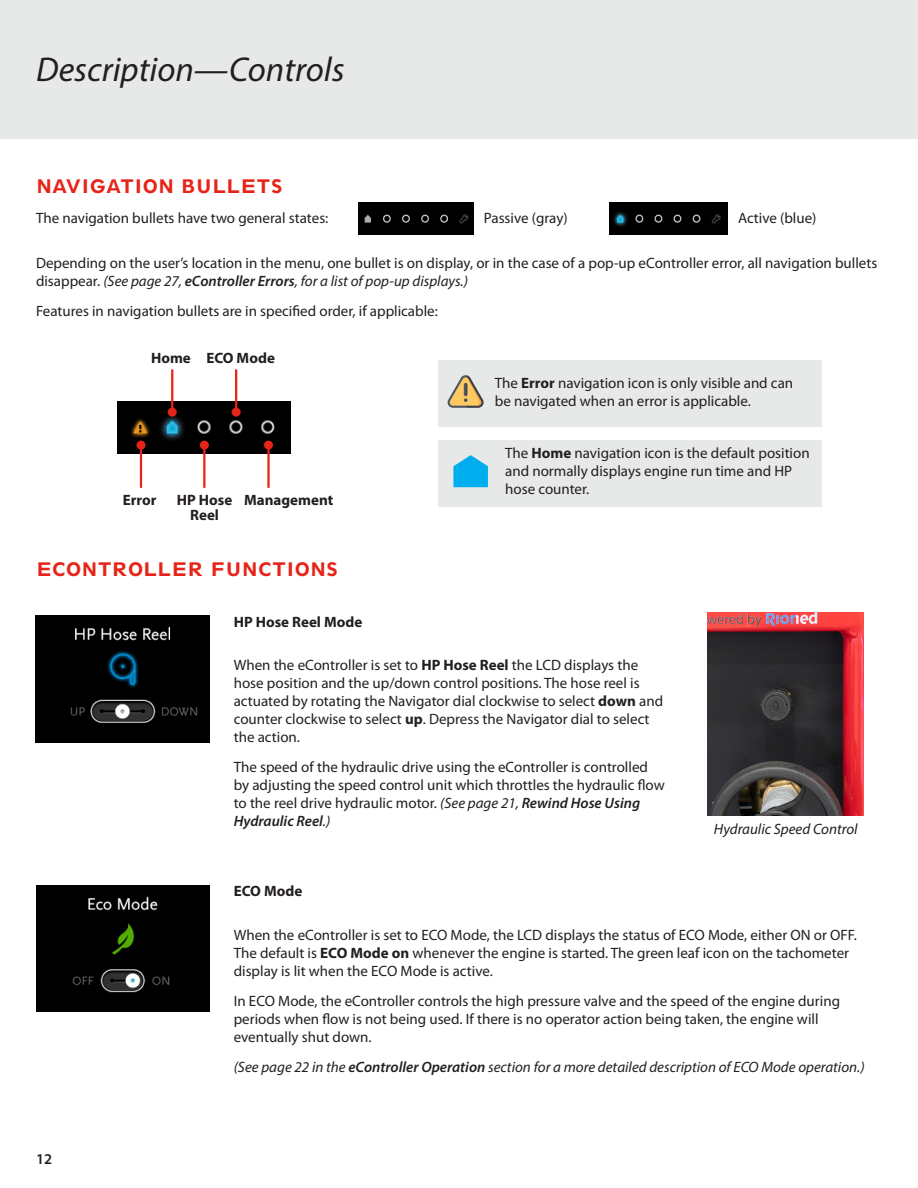
<style>
.page{position:relative;width:918px;height:1188px;background:#fff}
.page>*{position:absolute;margin:0;border:0;box-sizing:border-box;transform-origin:0 0}
.t1{font:italic 34.5px "Myriad Pro";color:#231f20}
.t2{font:19.5px "Spartan LT Std Heavy Class";color:#e72419}
.t3{font:15px/18px "Myriad Pro";color:#231f20}
.t4{font:italic 15px "Myriad Pro";color:#231f20}
.t5{font:700 15px/15px "Myriad Pro";color:#231f20;text-align:center}
.t6{font:600 15px "Myriad Pro";color:#231f20}
.s1{font-style:italic}
.s2{font-weight:600;font-style:italic}
.s3{font-weight:700}
.s4{font-weight:600}
</style>
<div class="page">
<div style="left:0;top:0;width:918px;height:139px;background:#e7e8e8"></div>
<div style="left:439px;top:361px;width:383px;height:66px;background:#e7e8e8"></div>
<svg style="left:448px;top:375px;width:36px;height:33px"></svg>
<div style="left:439px;top:440px;width:383px;height:67px;background:#e7e8e8"></div>
<svg style="left:453px;top:455px;width:35px;height:32px"></svg>
<img style="left:708px;top:612px;width:156px;height:204px">
<img style="left:36px;top:616px;width:173px;height:126px">
<img style="left:36px;top:885px;width:173px;height:127px">
<img style="left:610px;top:203px;width:117px;height:31px">
<img style="left:359px;top:203px;width:115px;height:31px">
<img style="left:117px;top:401px;width:173px;height:52px">
<img style="left:154px;top:401px;width:132px;height:52px">
<hr style="left:140px;top:445px;width:2px;height:43px;background:#e72419">
<div style="left:136px;top:441px;width:10px;height:9px;background:#e72419;border-radius:50%"></div>
<hr style="left:171px;top:369px;width:2px;height:43px;background:#e72419">
<div style="left:168px;top:408px;width:9px;height:9px;background:#e72419;border-radius:50%"></div>
<hr style="left:203px;top:445px;width:2px;height:43px;background:#e72419">
<div style="left:200px;top:441px;width:9px;height:9px;background:#e72419;border-radius:50%"></div>
<hr style="left:235px;top:369px;width:2px;height:43px;background:#e72419">
<div style="left:232px;top:408px;width:9px;height:9px;background:#e72419;border-radius:50%"></div>
<hr style="left:267px;top:445px;width:3px;height:43px;background:#e72419">
<div style="left:264px;top:441px;width:9px;height:9px;background:#e72419;border-radius:50%"></div>
<h1 class="t1" style="left:36px;top:48px;width:310px">Description—Controls</h1>
<h2 class="t2" style="left:36px;top:174px;width:248px">NAVIGATION BULLETS</h2>
<p class="t3" style="left:36px;top:210px;width:294px">The navigation bullets have two general states:</p>
<p class="t3" style="left:484px;top:210px;width:85px">Passive (gray)</p>
<p class="t3" style="left:738px;top:210px;width:80px">Active (blue)</p>
<p class="t3" style="left:36px;top:255px;width:843px">Depending on the user’s location in the menu, one bullet is on display, or in the case of a pop-up eController error, all navigation bullets disappear. <span class="s1">(See page 27,</span> <span class="s2">eController Errors</span><span class="s1">, for a list of pop-up displays.)</span></p>
<p class="t3" style="left:36px;top:303px;width:403px">Features in navigation bullets are in specified order, if applicable:</p>
<p class="t5" style="left:151px;top:350px;width:41px">Home</p>
<p class="t5" style="left:206px;top:350px;width:70px">ECO Mode</p>
<p class="t5" style="left:123px;top:492px;width:35px">Error</p>
<p class="t5" style="left:177px;top:492px;width:57px">HP Hose<br>Reel</p>
<p class="t5" style="left:244px;top:492px;width:91px">Management</p>
<h2 class="t2" style="left:36px;top:557px;width:304px">ECONTROLLER FUNCTIONS</h2>
<p class="t5" style="left:234px;top:614px;width:130px">HP Hose Reel Mode</p>
<p class="t3" style="left:495px;top:374px;width:300px">The <span class="s3">Error</span> navigation icon is only visible and can be navigated when an error is applicable.</p>
<p class="t3" style="left:505px;top:444px;width:306px">The <span class="s3">Home</span> navigation icon is the default position and normally displays engine run time and HP hose counter.</p>
<p class="t3" style="left:234px;top:657px;width:431px">When the eController is set to <span class="s3">HP Hose Reel</span> the LCD displays the hose position and the up/down control positions. The hose reel is actuated by rotating the Navigator dial clockwise to select <span class="s3">down</span> and counter clockwise to select <span class="s3">up</span>. Depress the Navigator dial to select the action.</p>
<p class="t3" style="left:234px;top:759px;width:433px">The speed of the hydraulic drive using the eController is controlled by adjusting the speed control unit which throttles the hydraulic flow to the reel drive hydraulic motor. <span class="s1">(See page 21,</span> <span class="s2">Rewind Hose Using Hydraulic Reel</span><span class="s1">.)</span></p>
<p class="t5" style="left:234px;top:883px;width:70px">ECO Mode</p>
<p class="t4" style="left:714px;top:819px;width:145px">Hydraulic Speed Control</p>
<p class="t6" style="left:36px;top:1150px;width:18px">12</p>
<p class="t3" style="left:234px;top:926px;width:623px">When the eController is set to ECO Mode, the LCD displays the status of ECO Mode, either ON or OFF.<br>The default is <span class="s3">ECO Mode on</span> whenever the engine is started. The green leaf icon on the tachometer display is lit when the ECO Mode is active.</p>
<p class="t3" style="left:234px;top:992px;width:608px">In ECO Mode, the eController controls the high pressure valve and the speed of the engine during periods when flow is not being used. If there is no operator action being taken, the engine will eventually shut down.</p>
<p class="t4" style="left:234px;top:1058px;width:632px">(See page 22 in the <span class="s4">eController Operation</span> section for a more detailed description of ECO Mode operation.)</p>
</div>
